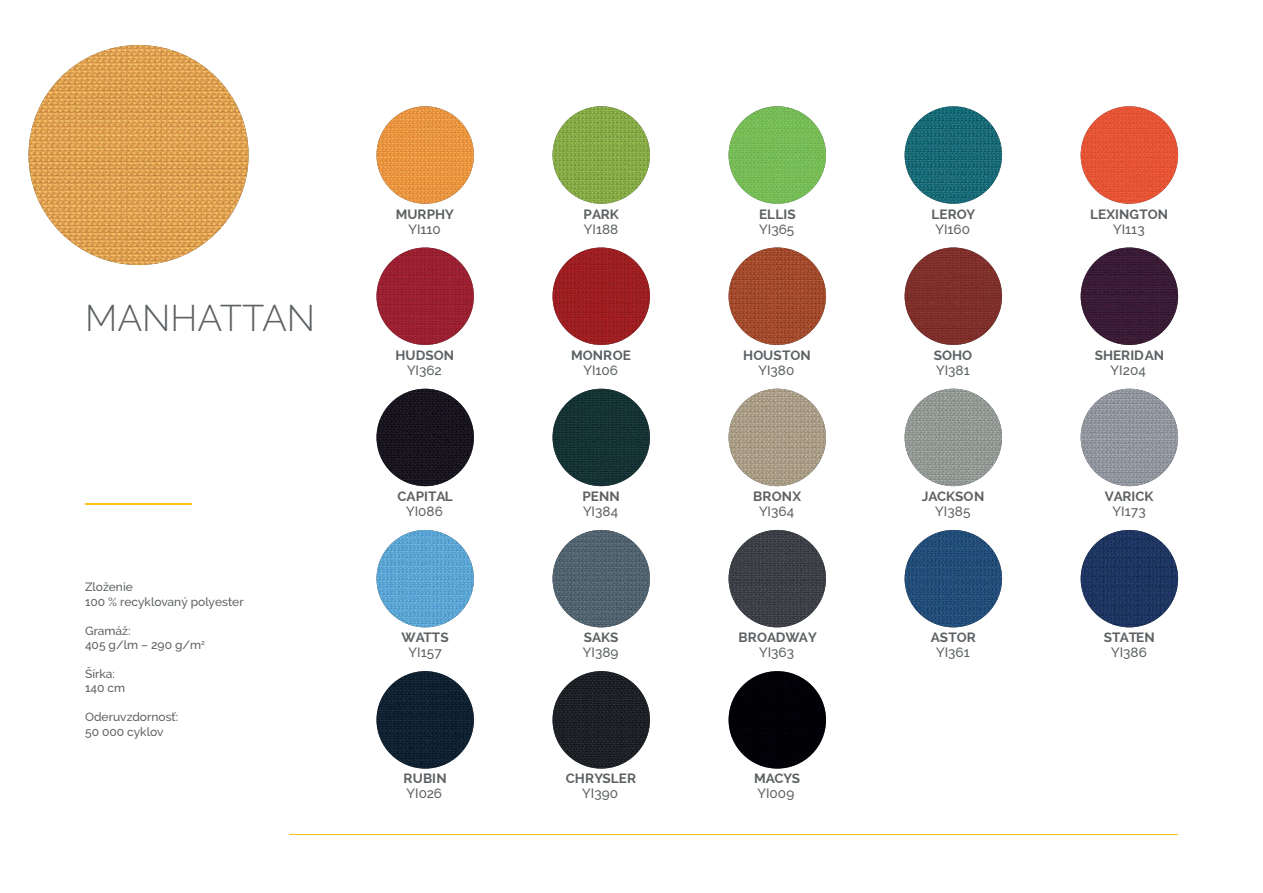
<style>
.page{position:relative;width:1263px;height:893px;background:#fff}
.page>*{position:absolute;margin:0;border:0;box-sizing:border-box;transform-origin:0 0}
.t1{font:300 36.45px "Raleway";color:#5d6163}
.t2{font:700 13.5px "Raleway";color:#5d6163}
.t3{font:500 13.5px "Raleway";color:#5d6163}
.t4{font:500 12px/14.4px "Raleway";color:#5d6163}
</style>
<div class="page">
<hr style="left:289px;top:834px;width:889px;height:1px;background:#ffc20e">
<img style="left:29px;top:45px;width:220px;height:220px;border-radius:110px">
<hr style="left:85px;top:504px;width:107px;height:1px;background:#ffc20e">
<img style="left:376px;top:106px;width:98px;height:98px;border-radius:49px">
<img style="left:1081px;top:106px;width:97px;height:98px;border-radius:49px">
<img style="left:1081px;top:248px;width:97px;height:97px;border-radius:49px">
<img style="left:1081px;top:389px;width:97px;height:97px;border-radius:49px">
<img style="left:376px;top:671px;width:98px;height:98px;border-radius:49px">
<img style="left:376px;top:248px;width:98px;height:97px;border-radius:49px">
<img style="left:376px;top:389px;width:98px;height:97px;border-radius:49px">
<img style="left:376px;top:530px;width:98px;height:97px;border-radius:49px">
<img style="left:552px;top:671px;width:98px;height:98px;border-radius:49px">
<img style="left:552px;top:106px;width:98px;height:98px;border-radius:49px">
<img style="left:552px;top:248px;width:98px;height:97px;border-radius:49px">
<img style="left:552px;top:389px;width:98px;height:97px;border-radius:49px">
<img style="left:552px;top:530px;width:98px;height:97px;border-radius:49px">
<div style="left:728px;top:671px;width:98px;height:98px;background:#000106;border-radius:49px"></div>
<img style="left:728px;top:106px;width:98px;height:98px;border-radius:49px">
<img style="left:728px;top:248px;width:98px;height:97px;border-radius:49px">
<img style="left:728px;top:389px;width:98px;height:97px;border-radius:49px">
<img style="left:728px;top:530px;width:98px;height:97px;border-radius:49px">
<img style="left:905px;top:106px;width:97px;height:98px;border-radius:49px">
<img style="left:905px;top:248px;width:97px;height:97px;border-radius:49px">
<img style="left:905px;top:389px;width:97px;height:97px;border-radius:49px">
<img style="left:905px;top:530px;width:97px;height:97px;border-radius:49px">
<img style="left:1081px;top:530px;width:97px;height:97px;border-radius:49px">
<h1 class="t1" style="left:85px;top:297px;width:232px">MANHATTAN</h1>
<p class="t4" style="left:85px;top:580px;width:160px">Zloženie<br>100 % recyklovaný polyester</p>
<p class="t4" style="left:85px;top:623px;width:121px">Gramáž:<br>405 g/lm – 290 g/m<sup>2</sup></p>
<p class="t4" style="left:85px;top:666px;width:42px">Šírka:<br>140 cm</p>
<p class="t4" style="left:85px;top:710px;width:95px">Oderuvzdornosť:<br>50 000 cyklov</p>
<p class="t2" style="left:396px;top:206px;width:60px">MURPHY</p>
<p class="t3" style="left:408px;top:221px;width:34px">YI110</p>
<p class="t2" style="left:395px;top:347px;width:60px">HUDSON</p>
<p class="t3" style="left:407px;top:362px;width:36px">YI362</p>
<p class="t2" style="left:398px;top:488px;width:57px">CAPITAL</p>
<p class="t3" style="left:406px;top:503px;width:38px">YI086</p>
<p class="t2" style="left:402px;top:630px;width:49px">WATTS</p>
<p class="t3" style="left:408px;top:645px;width:35px">YI157</p>
<p class="t2" style="left:404px;top:771px;width:45px">RUBIN</p>
<p class="t3" style="left:406px;top:786px;width:37px">YI026</p>
<p class="t2" style="left:584px;top:206px;width:37px">PARK</p>
<p class="t3" style="left:584px;top:221px;width:36px">YI188</p>
<p class="t2" style="left:759px;top:206px;width:38px">ELLIS</p>
<p class="t3" style="left:759px;top:221px;width:37px">YI365</p>
<p class="t2" style="left:931px;top:206px;width:45px">LEROY</p>
<p class="t3" style="left:935px;top:221px;width:36px">YI160</p>
<p class="t2" style="left:1090px;top:206px;width:80px">LEXINGTON</p>
<p class="t3" style="left:1113px;top:221px;width:33px">YI113</p>
<p class="t2" style="left:571px;top:347px;width:61px">MONROE</p>
<p class="t3" style="left:583px;top:362px;width:36px">YI106</p>
<p class="t2" style="left:743px;top:347px;width:69px">HOUSTON</p>
<p class="t3" style="left:758px;top:362px;width:37px">YI380</p>
<p class="t2" style="left:934px;top:347px;width:40px">SOHO</p>
<p class="t3" style="left:936px;top:362px;width:35px">YI381</p>
<p class="t2" style="left:1095px;top:347px;width:71px">SHERIDAN</p>
<p class="t3" style="left:1110px;top:362px;width:37px">YI204</p>
<p class="t2" style="left:582px;top:488px;width:39px">PENN</p>
<p class="t3" style="left:583px;top:503px;width:37px">YI384</p>
<p class="t2" style="left:753px;top:488px;width:49px">BRONX</p>
<p class="t3" style="left:759px;top:503px;width:37px">YI364</p>
<p class="t2" style="left:922px;top:488px;width:64px">JACKSON</p>
<p class="t3" style="left:935px;top:503px;width:37px">YI385</p>
<p class="t2" style="left:1105px;top:488px;width:50px">VARICK</p>
<p class="t3" style="left:1112px;top:503px;width:35px">YI173</p>
<p class="t2" style="left:584px;top:630px;width:36px">SAKS</p>
<p class="t3" style="left:583px;top:645px;width:37px">YI389</p>
<p class="t2" style="left:738px;top:630px;width:80px">BROADWAY</p>
<p class="t3" style="left:759px;top:645px;width:37px">YI363</p>
<p class="t2" style="left:931px;top:630px;width:47px">ASTOR</p>
<p class="t3" style="left:936px;top:645px;width:35px">YI361</p>
<p class="t2" style="left:1104px;top:630px;width:52px">STATEN</p>
<p class="t3" style="left:1111px;top:645px;width:37px">YI386</p>
<p class="t2" style="left:566px;top:771px;width:72px">CHRYSLER</p>
<p class="t3" style="left:582px;top:786px;width:37px">YI390</p>
<p class="t2" style="left:754px;top:771px;width:48px">MACYS</p>
<p class="t3" style="left:757px;top:786px;width:38px">YI009</p>
</div>
